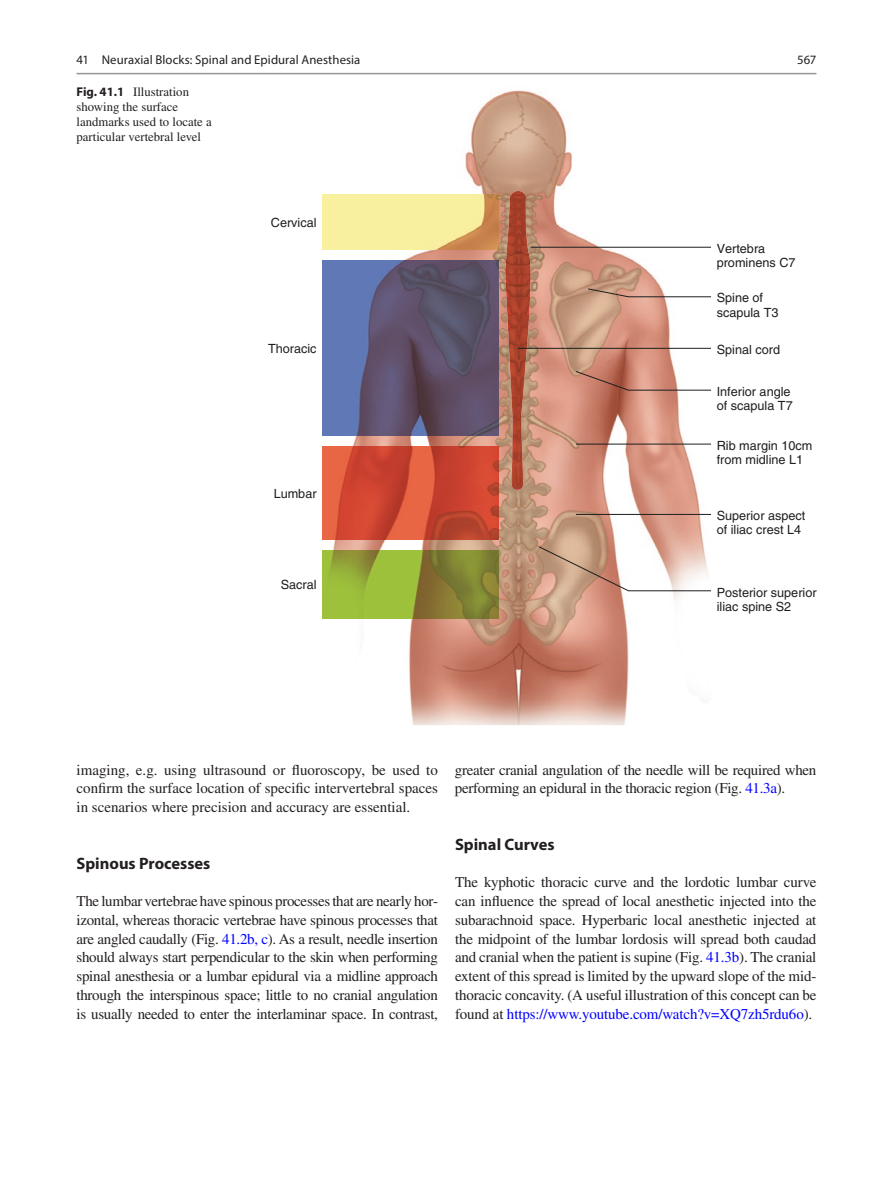
<style>
.page{position:relative;width:893px;height:1187px;background:#fff}
.page>*{position:absolute;margin:0;border:0;box-sizing:border-box;transform-origin:0 0}
.t1{font:700 16.5px "Myriad Pro";color:#231f20}
.t2{font:15px/18.8px "Times LT Std";letter-spacing:-.02em;color:#231f20;text-align:justify}
.t3{font:12.75px/15px "Times LT Std";color:#231f20}
.t4{font:12.75px "Myriad Pro Regular 3";letter-spacing:.005em;color:#231f20}
.t5{font:12.75px "Myriad Pro";color:#231f20}
.t6{font:12.6px/14.2px "Helvetica";color:#1d1e1f}
.s1{font-family:"Myriad Pro";font-weight:700}
.s2{color:#00f}
</style>
<div class="page">
<img style="left:322px;top:90px;width:389px;height:635px">
<img style="left:322px;top:194px;width:177px;height:56px">
<img style="left:322px;top:261px;width:177px;height:175px">
<img style="left:322px;top:447px;width:177px;height:92px">
<img style="left:322px;top:550px;width:177px;height:68px">
<img style="left:505px;top:191px;width:30px;height:299px">
<hr style="left:531px;top:247px;width:180px;height:1px;background:#1d1e1f">
<svg style="left:587px;top:288px;width:124px;height:10px"></svg>
<svg style="left:575px;top:370px;width:136px;height:21px"></svg>
<svg style="left:538px;top:545px;width:173px;height:46px"></svg>
<hr style="left:518px;top:348px;width:193px;height:1px;background:#1d1e1f">
<hr style="left:576px;top:443px;width:135px;height:1px;background:#1d1e1f">
<hr style="left:576px;top:514px;width:135px;height:1px;background:#1d1e1f">
<hr style="left:77px;top:73px;width:739px;height:1px;background:#939598">
<p class="t4" style="left:77px;top:52px;width:285px">41 Neuraxial Blocks: Spinal and Epidural Anesthesia</p>
<p class="t3" style="left:77px;top:85px;width:137px"><span class="s1">Fig. 41.1</span> Illustration showing the surface landmarks used to locate a particular vertebral level</p>
<p class="t6" style="left:271px;top:215px;width:47px">Cervical</p>
<p class="t6" style="left:268px;top:341px;width:50px">Thoracic</p>
<p class="t6" style="left:274px;top:486px;width:44px">Lumbar</p>
<p class="t6" style="left:281px;top:577px;width:37px">Sacral</p>
<p class="t5" style="left:797px;top:52px;width:21px">567</p>
<p class="t6" style="left:717px;top:241px;width:80px">Vertebra prominens C7</p>
<p class="t6" style="left:717px;top:291px;width:63px">Spine of scapula T3</p>
<p class="t6" style="left:717px;top:342px;width:65px">Spinal cord</p>
<p class="t6" style="left:717px;top:384px;width:77px">Inferior angle of scapula T7</p>
<p class="t6" style="left:717px;top:438px;width:97px">Rib margin 10cm from midline L1</p>
<p class="t6" style="left:717px;top:508px;width:90px">Superior aspect of iliac crest L4</p>
<p class="t6" style="left:717px;top:585px;width:101px">Posterior superior iliac spine S2</p>
<p class="t2" style="left:77px;top:760px;width:363px">imaging, e.g. using ultrasound or fluoroscopy, be used to confirm the surface location of specific intervertebral spaces in scenarios where precision and accuracy are essential.</p>
<p class="t1" style="left:77px;top:852px;width:135px">Spinous Processes</p>
<p class="t2" style="left:77px;top:891px;width:363px">The lumbar vertebrae have spinous processes that are nearly hor&shy;izontal, whereas thoracic vertebrae have spinous processes that are angled caudally (Fig. <span class="s2">41.2b, c</span>). As a result, needle insertion should always start perpendicular to the skin when performing spinal anesthesia or a lumbar epidural via a midline approach through the interspinous space; little to no cranial angulation is usually needed to enter the interlaminar space. In contrast,</p>
<p class="t2" style="left:455px;top:760px;width:363px">greater cranial angulation of the needle will be required when performing an epidural in the thoracic region (Fig. <span class="s2">41.3a</span>).</p>
<p class="t1" style="left:455px;top:833px;width:101px">Spinal Curves</p>
<p class="t2" style="left:455px;top:872px;width:363px">The kyphotic thoracic curve and the lordotic lumbar curve can influence the spread of local anesthetic injected into the subarachnoid space. Hyperbaric local anesthetic injected at the midpoint of the lumbar lordosis will spread both caudad and cranial when the patient is supine (Fig. <span class="s2">41.3b</span>). The cranial extent of this spread is limited by the upward slope of the mid&shy;thoracic concavity. (A useful illustration of this concept can be found at <span class="s2">https://www.youtube.com/watch?v=XQ7zh5rdu6o</span>).</p>
</div>
